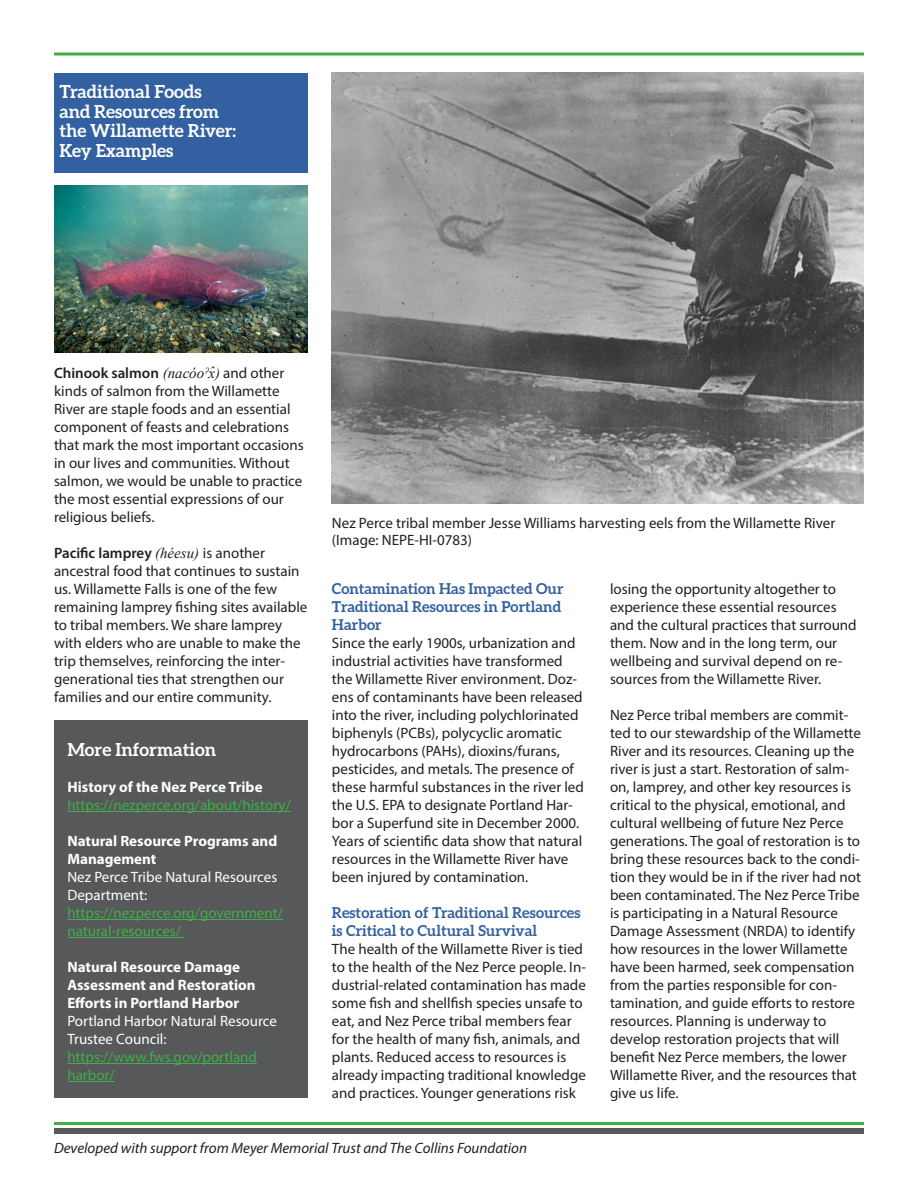
<style>
.page{position:relative;width:918px;height:1188px;background:#fff}
.page>*{position:absolute;margin:0;border:0;box-sizing:border-box;transform-origin:0 0}
.Body_Text{font:700 18px/19.4px "Aleo";letter-spacing:-.005em;color:#fff}
.Body_Text-2{font:15px/18px "Myriad Pro";color:#231f20}
.Body_Text-3{font:15px/18px "Myriad Pro";color:#40ae49}
.Body_Text-4{font:700 15px/18px "Myriad Pro";color:#fff}
.Body_Text-5{font:italic 15px "Myriad Pro";color:#231f20}
.s1{font-weight:600}
.s2{font-family:"Times New Roman";font-style:italic}
.s3{font-weight:700;color:#fff}
.s4{color:#fff}
.s5{font-weight:400}
.s6{font-weight:400;color:#40ae49}
.s7{font-family:"Aleo";font-weight:700;color:#3260a0}
</style>
<div class="page">
<div style="left:54px;top:1128px;width:810px;height:6px;background:#57585a"></div>
<hr style="left:54px;top:1122px;width:810px;height:3px;background:#40ae49">
<svg style="left:54px;top:52px;width:810px;height:4px;background:#6fc276"></svg>
<img style="left:332px;top:73px;width:532px;height:431px">
<div style="left:54px;top:73px;width:254px;height:100px;background:#3260a0"></div>
<div style="left:54px;top:720px;width:254px;height:378px;background:#57585a"></div>
<hr style="left:67px;top:811px;width:224px;height:1px;background:#40ae49">
<hr style="left:67px;top:919px;width:216px;height:1px;background:#40ae49">
<hr style="left:67px;top:937px;width:117px;height:1px;background:#40ae49">
<hr style="left:67px;top:1063px;width:190px;height:1px;background:#40ae49">
<hr style="left:67px;top:1081px;width:48px;height:1px;background:#40ae49">
<img style="left:54px;top:185px;width:253px;height:167px">
<p class="Body_Text" style="left:59px;top:82px;width:178px">Traditional Foods and Resources from the Willamette River:<br>Key Examples</p>
<p class="Body_Text-2" style="left:54px;top:364px;width:251px"><span class="s1">Chinook salmon</span> <span class="s2">(nacóoˀx̂)</span> and other kinds of salmon from the Willamette River are staple foods and an essential component of feasts and celebrations that mark the most important occasions in our lives and communities. Without salmon, we would be unable to practice the most essential expressions of our religious beliefs.</p>
<p class="Body_Text-2" style="left:54px;top:544px;width:255px"><span class="s1">Pacific lamprey</span> <span class="s2">(héesu)</span> is another ancestral food that continues to sustain us. Willamette Falls is one of the few remaining lamprey fishing sites available to tribal members. We share lamprey with elders who are unable to make the trip themselves, reinforcing the inter&shy;generational ties that strengthen our families and our entire community.</p>
<p class="Body_Text" style="left:67px;top:740px;width:150px">More Information</p>
<p class="Body_Text-3" style="left:67px;top:778px;width:225px"><span class="s3">History of the Nez Perce Tribe </span>https://nezperce.org/about/history/</p>
<p class="Body_Text-3" style="left:67px;top:832px;width:217px"><span class="s3">Natural Resource Programs and<br>Management<br></span><span class="s4">Nez Perce Tribe Natural Resources<br>Department: </span>https://nezperce.org/government/ natural-resources/</p>
<p class="Body_Text-4" style="left:67px;top:957px;width:211px">Natural Resource Damage<br>Assessment and Restoration<br>Efforts in Portland Harbor<br><span class="s5">Portland Harbor Natural Resource<br>Trustee Council: </span><span class="s6">https://www.fws.gov/portland harbor/</span></p>
<p class="Body_Text-2" style="left:332px;top:515px;width:505px;line-height:16.2px">Nez Perce tribal member Jesse Williams harvesting eels from the Willamette River (Image: NEPE-HI-0783)</p>
<p class="Body_Text-2" style="left:332px;top:580px;width:253px"><span class="s7">Contamination Has Impacted Our Traditional Resources in Portland Harbor<br></span>Since the early 1900s, urbanization and industrial activities have transformed the Willamette River environment. Doz&shy;ens of contaminants have been released into the river, including polychlorinated biphenyls (PCBs), polycyclic aromatic hydrocarbons (PAHs), dioxins/furans, pesticides, and metals. The presence of these harmful substances in the river led the U.S. EPA to designate Portland Har&shy;bor a Superfund site in December 2000.<br>Years of scientific data show that natural resources in the Willamette River have been injured by contamination.</p>
<p class="Body_Text-2" style="left:332px;top:904px;width:255px"><span class="s7">Restoration of Traditional Resources is Critical to Cultural Survival<br></span>The health of the Willamette River is tied to the health of the Nez Perce people. In&shy;dustrial-related contamination has made some fish and shellfish species unsafe to eat, and Nez Perce tribal members fear for the health of many fish, animals, and plants. Reduced access to resources is already impacting traditional knowledge and practices. Younger generations risk</p>
<p class="Body_Text-2" style="left:610px;top:580px;width:248px">losing the opportunity altogether to experience these essential resources and the cultural practices that surround them. Now and in the long term, our wellbeing and survival depend on re&shy;sources from the Willamette River.</p>
<p class="Body_Text-2" style="left:610px;top:706px;width:253px">Nez Perce tribal members are commit&shy;ted to our stewardship of the Willamette River and its resources. Cleaning up the river is just a start. Restoration of salm&shy;on, lamprey, and other key resources is critical to the physical, emotional, and cultural wellbeing of future Nez Perce generations. The goal of restoration is to bring these resources back to the condi&shy;tion they would be in if the river had not been contaminated. The Nez Perce Tribe is participating in a Natural Resource Damage Assessment (NRDA) to identify how resources in the lower Willamette have been harmed, seek compensation from the parties responsible for con&shy;tamination, and guide efforts to restore resources. Planning is underway to develop restoration projects that will benefit Nez Perce members, the lower Willamette River, and the resources that give us life.</p>
<p class="Body_Text-5" style="left:54px;top:1138px;width:475px">Developed with support from Meyer Memorial Trust and The Collins Foundation</p>
</div>
